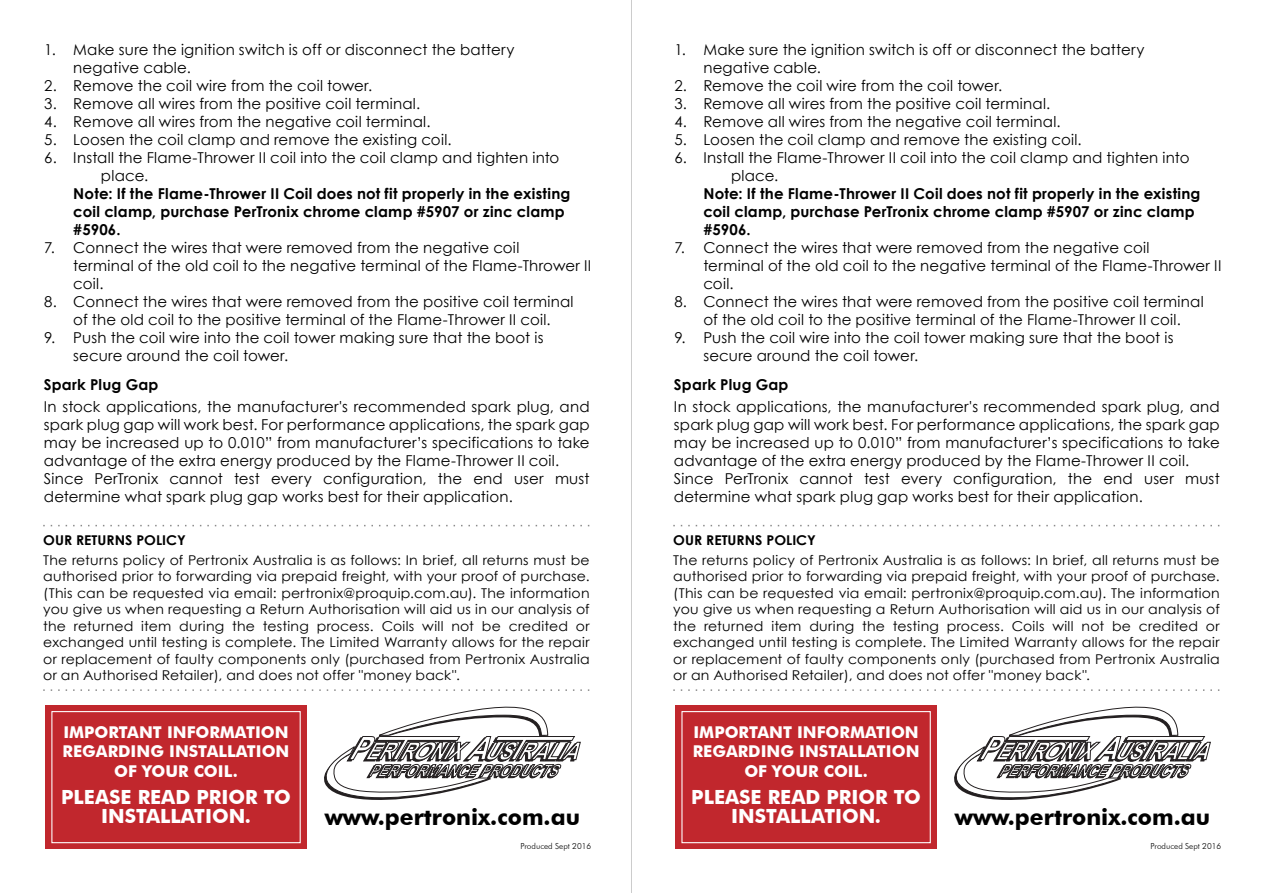
<style>
.page{position:relative;width:1263px;height:893px;background:#fff}
.page>*{position:absolute;margin:0;border:0;box-sizing:border-box;transform-origin:0 0}
.t1{font:700 22.8px "Futura BT";color:#000}
.t2{font:700 19.5px/19.5px "Futura BT";color:#fff;text-align:center}
.t3{font:700 16.2px/19.5px "Futura BT";color:#fff;text-align:center}
.t4{font:15px/18px "Century Gothic";letter-spacing:.01em;color:#000}
.t5{font:700 15px/18px "Century Gothic";letter-spacing:.015em;color:#000}
.t6{font:13.5px/16.5px "Century Gothic";letter-spacing:.015em;color:#000;text-align:justify;scale:1.04 1}
.t7{font:700 13.5px "Century Gothic";color:#000;scale:1.04 1}
.t8{font:300 8.25px "Futura BT";color:#000}
</style>
<div class="page">
<hr style="left:631px;top:0;width:1px;height:893px;background:#ccc">
<svg style="left:43px;top:525px;width:547px;height:1px"></svg>
<div style="left:45px;top:705px;width:262px;height:144px;background:#c1272d"></div>
<svg style="left:43px;top:689px;width:547px;height:116px"></svg>
<svg style="left:673px;top:525px;width:547px;height:1px"></svg>
<div style="left:675px;top:705px;width:262px;height:144px;background:#c1272d"></div>
<svg style="left:673px;top:689px;width:547px;height:116px"></svg>
<p class="t4" style="left:73px;top:40px;width:443px;text-indent:-29px">1. Make sure the ignition switch is off or disconnect the battery negative cable.</p>
<p class="t4" style="left:44px;top:76px;width:329px">2. Remove the coil wire from the coil tower.</p>
<p class="t4" style="left:44px;top:94px;width:377px">3. Remove all wires from the positive coil terminal.</p>
<p class="t4" style="left:44px;top:112px;width:388px">4. Remove all wires from the negative coil terminal.</p>
<p class="t4" style="left:44px;top:130px;width:409px">5. Loosen the coil clamp and remove the existing coil.</p>
<p class="t4" style="left:101px;top:148px;width:460px;text-indent:-57px">6. Install the Flame-Thrower II coil into the coil clamp and tighten into place.</p>
<p class="t5" style="left:73px;top:183px;width:499px">Note: If the Flame-Thrower II Coil does not fit properly in the existing coil clamp, purchase PerTronix chrome clamp #5907 or zinc clamp #5906.</p>
<p class="t4" style="left:73px;top:238px;width:519px;text-indent:-29px">7. Connect the wires that were removed from the negative coil<br>terminal of the old coil to the negative terminal of the Flame-Thrower II coil.</p>
<p class="t4" style="left:44px;top:292px;width:531px;text-align:center">8. Connect the wires that were removed from the positive coil terminal of the old coil to the positive terminal of the Flame-Thrower II coil.</p>
<p class="t4" style="left:73px;top:328px;width:472px;text-indent:-29px">9. Push the coil wire into the coil tower making sure that the boot is secure around the coil tower.</p>
<p class="t5" style="left:44px;top:374px;width:116px">Spark Plug Gap</p>
<p class="t4" style="left:44px;top:397px;width:547px">In stock applications, the manufacturer's recommended spark plug, and spark plug gap will work best. For performance applications, the spark gap may be increased up to 0.010” from manufacturer’s specifications to take advantage of the extra energy produced by the Flame-Thrower II coil.<br>Since PerTronix cannot test every configuration, the end user must determine what spark plug gap works best for their application.</p>
<p class="t7" style="left:43px;top:530px;width:139px">OUR RETURNS POLICY</p>
<p class="t6" style="left:43px;top:551px;width:527px">The returns policy of Pertronix Australia is as follows: In brief, all returns must be authorised prior to forwarding via prepaid freight, with your proof of purchase. (This can be requested via email: pertronix@proquip.com.au). The information you give us when requesting a Return Authorisation will aid us in our analysis of the returned item during the testing process. Coils will not be credited or exchanged until testing is complete. The Limited Warranty allows for the repair or replacement of faulty components only (purchased from Pertronix Australia or an Authorised Retailer), and does not offer "money back".</p>
<p class="t3" style="left:63px;top:722px;width:228px">IMPORTANT INFORMATION<br>REGARDING INSTALLATION<br>OF YOUR COIL.</p>
<h2 class="t2" style="left:61px;top:787px;width:231px">PLEASE READ PRIOR TO<br>INSTALLATION.</h2>
<h1 class="t1" style="left:325px;top:803px;width:257px">www.pertronix.com.au</h1>
<p class="t8" style="left:520px;top:841px;width:72px">Produced Sept 2016</p>
<p class="t4" style="left:703px;top:40px;width:443px;text-indent:-29px">1. Make sure the ignition switch is off or disconnect the battery negative cable.</p>
<p class="t4" style="left:674px;top:76px;width:329px">2. Remove the coil wire from the coil tower.</p>
<p class="t4" style="left:674px;top:94px;width:377px">3. Remove all wires from the positive coil terminal.</p>
<p class="t4" style="left:674px;top:112px;width:388px">4. Remove all wires from the negative coil terminal.</p>
<p class="t4" style="left:674px;top:130px;width:409px">5. Loosen the coil clamp and remove the existing coil.</p>
<p class="t4" style="left:731px;top:148px;width:460px;text-indent:-57px">6. Install the Flame-Thrower II coil into the coil clamp and tighten into place.</p>
<p class="t5" style="left:703px;top:183px;width:499px">Note: If the Flame-Thrower II Coil does not fit properly in the existing coil clamp, purchase PerTronix chrome clamp #5907 or zinc clamp #5906.</p>
<p class="t4" style="left:703px;top:238px;width:519px;text-indent:-29px">7. Connect the wires that were removed from the negative coil<br>terminal of the old coil to the negative terminal of the Flame-Thrower II coil.</p>
<p class="t4" style="left:674px;top:292px;width:531px;text-align:center">8. Connect the wires that were removed from the positive coil terminal of the old coil to the positive terminal of the Flame-Thrower II coil.</p>
<p class="t4" style="left:703px;top:328px;width:472px;text-indent:-29px">9. Push the coil wire into the coil tower making sure that the boot is secure around the coil tower.</p>
<p class="t5" style="left:674px;top:374px;width:116px">Spark Plug Gap</p>
<p class="t4" style="left:674px;top:397px;width:547px">In stock applications, the manufacturer's recommended spark plug, and spark plug gap will work best. For performance applications, the spark gap may be increased up to 0.010” from manufacturer’s specifications to take advantage of the extra energy produced by the Flame-Thrower II coil.<br>Since PerTronix cannot test every configuration, the end user must determine what spark plug gap works best for their application.</p>
<p class="t7" style="left:673px;top:530px;width:139px">OUR RETURNS POLICY</p>
<p class="t6" style="left:673px;top:551px;width:527px">The returns policy of Pertronix Australia is as follows: In brief, all returns must be authorised prior to forwarding via prepaid freight, with your proof of purchase. (This can be requested via email: pertronix@proquip.com.au). The information you give us when requesting a Return Authorisation will aid us in our analysis of the returned item during the testing process. Coils will not be credited or exchanged until testing is complete. The Limited Warranty allows for the repair or replacement of faulty components only (purchased from Pertronix Australia or an Authorised Retailer), and does not offer "money back".</p>
<p class="t3" style="left:693px;top:722px;width:228px">IMPORTANT INFORMATION<br>REGARDING INSTALLATION<br>OF YOUR COIL.</p>
<h2 class="t2" style="left:691px;top:787px;width:231px">PLEASE READ PRIOR TO<br>INSTALLATION.</h2>
<h1 class="t1" style="left:955px;top:803px;width:257px">www.pertronix.com.au</h1>
<p class="t8" style="left:1150px;top:841px;width:72px">Produced Sept 2016</p>
</div>
